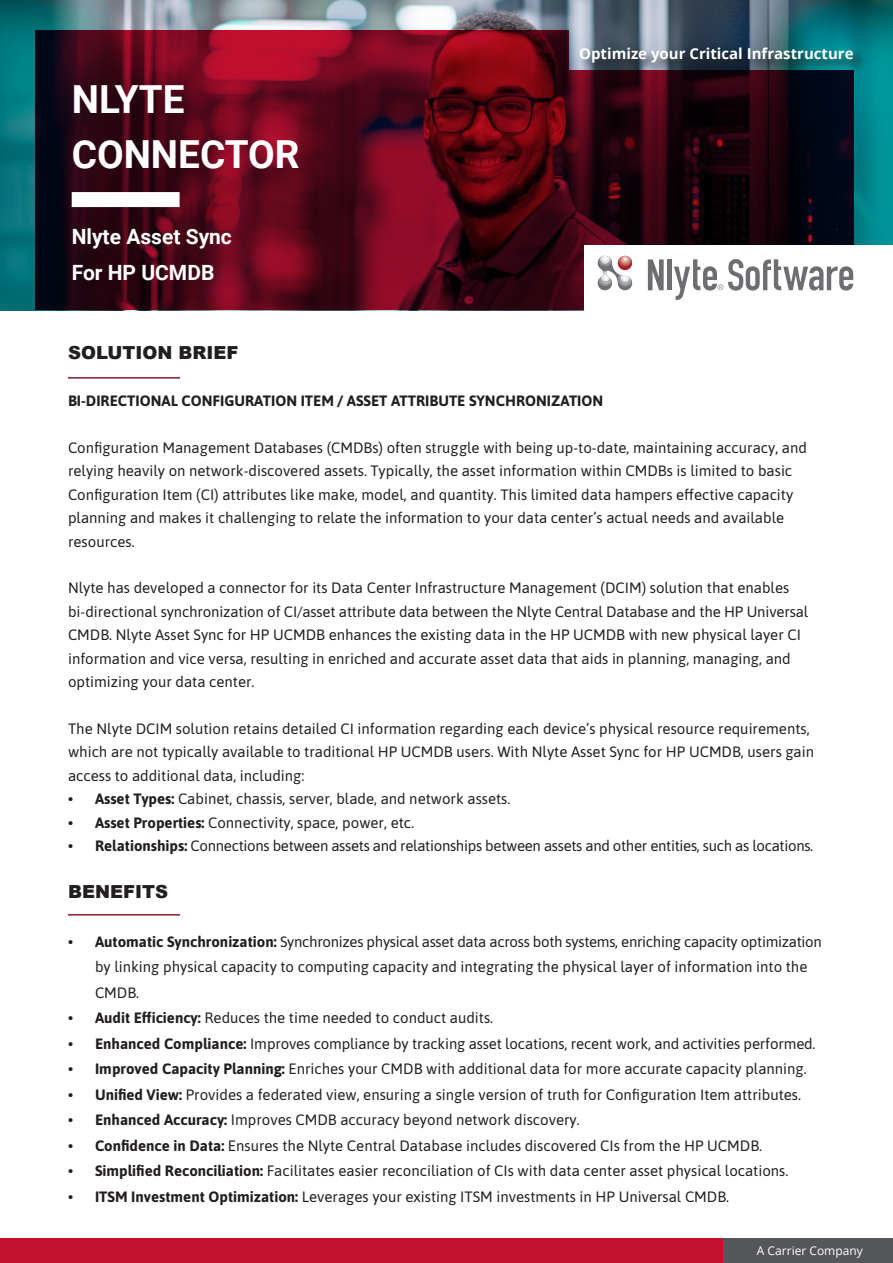
<style>
.page{position:relative;width:893px;height:1263px;background:#fff}
.page>*{position:absolute;margin:0;border:0;box-sizing:border-box;transform-origin:0 0}
.t1{font:700 38.7px/55.5px "Roboto";color:#fff}
.t2{font:700 21px/36px "Roboto";color:#fff}
.t3{font:900 18px "Arial";color:#231f20}
.t4{font:15px/23.4px "Asap";color:#231f20}
.t5{font:15px "Asap";letter-spacing:-.02em;color:#231f20}
.t6{font:700 15px "Asap";color:#231f20}
.t7{font:700 15px "Open Sans";color:#fff}
.t8{font:12px "Open Sans";color:#fff}
.s1{font-weight:700}
</style>
<div class="page">
<div style="left:0;top:1238px;width:893px;height:25px;background:#55565a"></div>
<div style="left:0;top:1238px;width:723px;height:25px;background:#c3102f"></div>
<img style="left:0;top:0;width:893px;height:310px">
<div style="left:584px;top:245px;width:308px;height:74px;background:#fff"></div>
<div style="left:72px;top:192px;width:108px;height:15px;background:#fff"></div>
<div style="left:667px;top:259px;width:5px;height:31px;background:#6d6e71"></div>
<svg style="left:674px;top:259px;width:179px;height:41px"></svg>
<svg style="left:598px;top:256px;width:34px;height:34px"></svg>
<svg style="left:648px;top:259px;width:16px;height:31px"></svg>
<div style="left:579px;top:46px;width:288px;height:30px;background:#231f20;opacity:.85"></div>
<hr style="left:68px;top:377px;width:112px;height:2px;background:#87192e">
<hr style="left:68px;top:914px;width:112px;height:1px;background:#87192e">
<h1 class="t1" style="left:72px;top:75px;width:229px">NLYTE<br>CONNECTOR</h1>
<h2 class="t2" style="left:72px;top:220px;width:162px">Nlyte Asset Sync<br>For HP UCMDB</h2>
<p class="t7" style="left:579px;top:47px;width:276px">Optimize your Critical Infrastructure</p>
<p class="t3" style="left:68px;top:346px;width:172px">SOLUTION BRIEF</p>
<p class="t6" style="left:68px;top:395px;width:537px">BI-DIRECTIONAL CONFIGURATION ITEM / ASSET ATTRIBUTE SYNCHRONIZATION</p>
<p class="t4" style="left:68px;top:435px;width:740px">Configuration Management Databases (CMDBs) often struggle with being up-to-date, maintaining accuracy, and relying heavily on network-discovered assets. Typically, the asset information within CMDBs is limited to basic Configuration Item (CI) attributes like make, model, and quantity. This limited data hampers effective capacity planning and makes it challenging to relate the information to your data center’s actual needs and available resources.</p>
<p class="t4" style="left:68px;top:576px;width:742px">Nlyte has developed a connector for its Data Center Infrastructure Management (DCIM) solution that enables bi-directional synchronization of CI/asset attribute data between the Nlyte Central Database and the HP Universal CMDB. Nlyte Asset Sync for HP UCMDB enhances the existing data in the HP UCMDB with new physical layer CI information and vice versa, resulting in enriched and accurate asset data that aids in planning, managing, and optimizing your data center.</p>
<p class="t4" style="left:68px;top:716px;width:748px">The Nlyte DCIM solution retains detailed CI information regarding each device’s physical resource requirements, which are not typically available to traditional HP UCMDB users. With Nlyte Asset Sync for HP UCMDB, users gain access to additional data, including:</p>
<p class="t4" style="left:68px;top:786px;width:444px"><span class="s1">• Asset Types:</span> Cabinet, chassis, server, blade, and network assets.</p>
<p class="t4" style="left:68px;top:810px;width:348px"><span class="s1">• Asset Properties:</span> Connectivity, space, power, etc.</p>
<p class="t5" style="left:68px;top:835px;width:747px"><span class="s1">• Relationships:</span> Connections between assets and relationships between assets and other entities, such as locations.</p>
<p class="t3" style="left:68px;top:885px;width:101px">BENEFITS</p>
<p class="t4" style="left:95px;top:928px;width:728px;line-height:25.5px;text-indent:-27px"><span class="s1">• Automatic Synchronization:</span> Synchronizes physical asset data across both systems, enriching capacity optimization by linking physical capacity to computing capacity and integrating the physical layer of information into the<br>CMDB.</p>
<p class="t4" style="left:68px;top:1005px;width:427px"><span class="s1">• Audit Efficiency:</span> Reduces the time needed to conduct audits.</p>
<p class="t4" style="left:68px;top:1031px;width:749px"><span class="s1">• Enhanced Compliance:</span> Improves compliance by tracking asset locations, recent work, and activities performed.</p>
<p class="t4" style="left:68px;top:1056px;width:740px"><span class="s1">• Improved Capacity Planning:</span> Enriches your CMDB with additional data for more accurate capacity planning.</p>
<p class="t4" style="left:68px;top:1082px;width:735px"><span class="s1">• Unified View:</span> Provides a federated view, ensuring a single version of truth for Configuration Item attributes.</p>
<p class="t4" style="left:68px;top:1107px;width:513px"><span class="s1">• Enhanced Accuracy:</span> Improves CMDB accuracy beyond network discovery.</p>
<p class="t4" style="left:68px;top:1133px;width:696px"><span class="s1">• Confidence in Data:</span> Ensures the Nlyte Central Database includes discovered CIs from the HP UCMDB.</p>
<p class="t4" style="left:68px;top:1158px;width:722px"><span class="s1">• Simplified Reconciliation:</span> Facilitates easier reconciliation of CIs with data center asset physical locations.</p>
<p class="t4" style="left:68px;top:1184px;width:663px"><span class="s1">• ITSM Investment Optimization:</span> Leverages your existing ITSM investments in HP Universal CMDB.</p>
<p class="t8" style="left:757px;top:1246px;width:107px">A Carrier Company</p>
</div>
